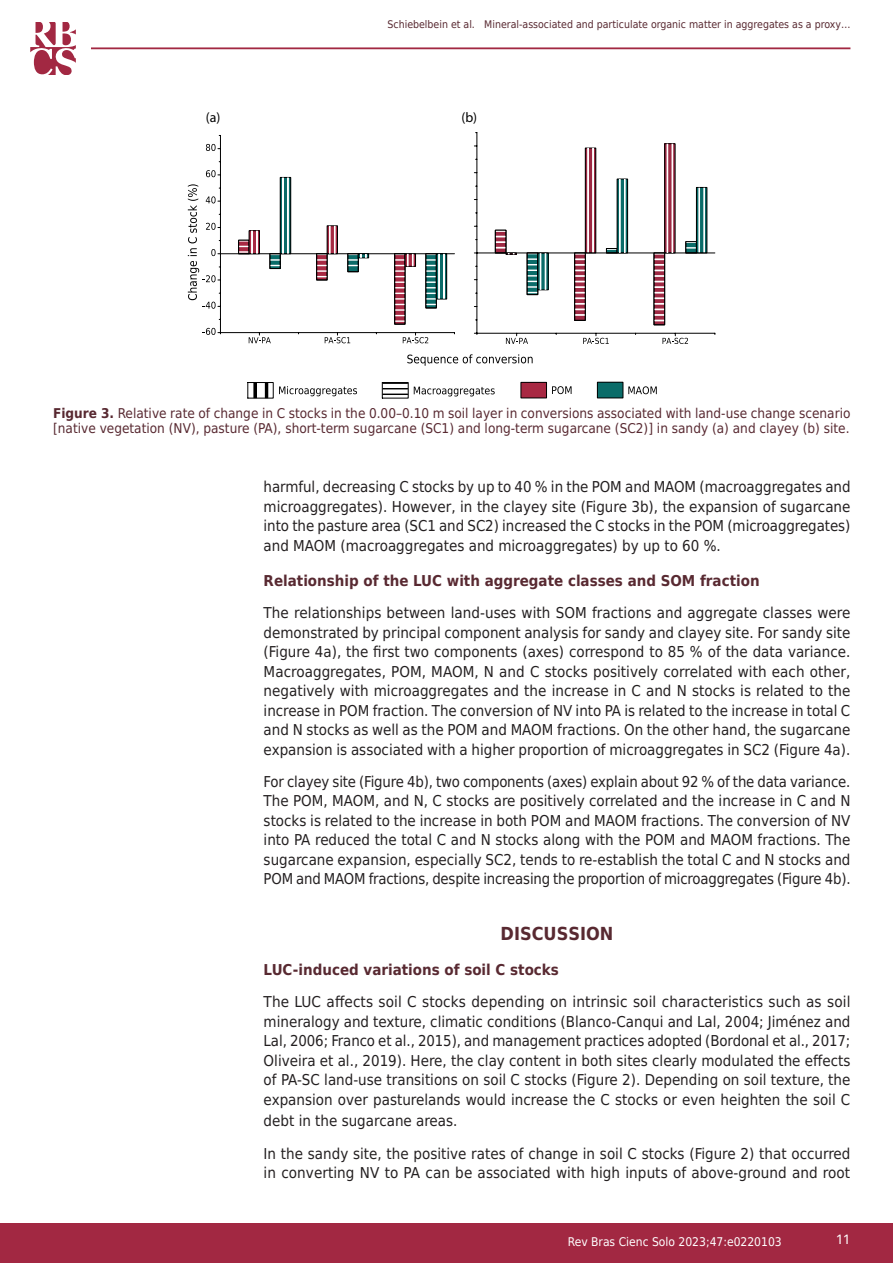
<style>
.page{position:relative;width:893px;height:1263px;background:#fff}
.page>*{position:absolute;margin:0;border:0;box-sizing:border-box;transform-origin:0 0}
.Subtítulo_1{font:700 18px "DejaVu Sans Condensed";color:#582931}
.Texto__EN{font:15px/19.5px "DejaVu Sans Condensed";color:#231f20;text-align:justify}
.Subtítulo_2{font:700 15px "DejaVu Sans Condensed";color:#582931}
.t1{font:13.95px "Myriad Pro";color:#000}
.Tabela_Figura_Título{font:13.5px/14.2px "DejaVu Sans Condensed";color:#582931}
.t2{font:13.5px "Akkurat Pro";color:#fff}
.t3{font:12px "DejaVu Sans Condensed";color:#fff}
.t4{font:10.5px "DejaVu Sans Condensed";color:#582931}
.s1{font-weight:700}
</style>
<div class="page">
<div style="left:0;top:1223px;width:893px;height:40px;background:#a22842"></div>
<hr style="left:91px;top:47px;width:759px;height:2px;background:#a22842">
<svg style="left:30px;top:22px;width:46px;height:52px"></svg>
<div style="left:238px;top:240px;width:11px;height:14px;border:1px solid #000"></div>
<div style="left:317px;top:254px;width:10px;height:26px;background:#c77686"></div>
<div style="left:316px;top:254px;width:11px;height:26px;border:1px solid #000"></div>
<div style="left:249px;top:231px;width:11px;height:23px;border:1px solid #000"></div>
<div style="left:327px;top:226px;width:10px;height:28px;background:#ddacb6"></div>
<div style="left:327px;top:226px;width:11px;height:28px;border:1px solid #000"></div>
<div style="left:405px;top:254px;width:10px;height:12px;background:#dba8b3"></div>
<div style="left:405px;top:254px;width:11px;height:12px;border:1px solid #000"></div>
<div style="left:270px;top:254px;width:10px;height:15px;background:#428e8b"></div>
<svg style="left:272px;top:256px;width:6px;height:10px"></svg>
<div style="left:270px;top:254px;width:10px;height:15px;border:1px solid #000"></div>
<svg style="left:350px;top:266px;width:6px;height:4px"></svg>
<div style="left:348px;top:254px;width:10px;height:18px;border:1px solid #000"></div>
<div style="left:426px;top:254px;width:10px;height:54px;background:#378784"></div>
<svg style="left:428px;top:256px;width:6px;height:49px"></svg>
<div style="left:426px;top:254px;width:10px;height:54px;border:1px solid #000"></div>
<div style="left:280px;top:177px;width:11px;height:77px;background:#0a6c69"></div>
<div style="left:280px;top:177px;width:11px;height:77px;border:1px solid #000"></div>
<div style="left:358px;top:254px;width:11px;height:4px;border:1px solid #000"></div>
<div style="left:436px;top:254px;width:11px;height:45px;background:#0a6c69"></div>
<div style="left:436px;top:254px;width:11px;height:45px;border:1px solid #000"></div>
<div style="left:495px;top:230px;width:11px;height:23px;border:1px solid #000"></div>
<div style="left:575px;top:253px;width:10px;height:67px;background:#9e2943"></div>
<svg style="left:576px;top:258px;width:7px;height:58px"></svg>
<div style="left:574px;top:253px;width:11px;height:67px;border:1px solid #000"></div>
<svg style="left:656px;top:321px;width:7px;height:2px"></svg>
<svg style="left:656px;top:255px;width:7px;height:65px"></svg>
<div style="left:654px;top:253px;width:11px;height:72px;border:1px solid #000"></div>
<div style="left:585px;top:148px;width:11px;height:105px;background:#9e2943"></div>
<div style="left:585px;top:148px;width:11px;height:105px;border:1px solid #000"></div>
<svg style="left:666px;top:146px;width:6px;height:105px"></svg>
<div style="left:664px;top:144px;width:11px;height:109px;border:1px solid #000"></div>
<svg style="left:529px;top:255px;width:7px;height:37px"></svg>
<div style="left:527px;top:253px;width:11px;height:42px;border:1px solid #000"></div>
<div style="left:606px;top:248px;width:11px;height:5px;background:#0a6c69"></div>
<div style="left:606px;top:248px;width:11px;height:5px;border:1px solid #000"></div>
<div style="left:686px;top:242px;width:10px;height:11px;background:#0a6c69"></div>
<svg style="left:688px;top:247px;width:7px;height:2px"></svg>
<div style="left:686px;top:241px;width:11px;height:12px;border:1px solid #000"></div>
<svg style="left:541px;top:255px;width:4px;height:33px"></svg>
<svg style="left:620px;top:181px;width:6px;height:70px"></svg>
<div style="left:617px;top:179px;width:11px;height:74px;border:1px solid #000"></div>
<div style="left:696px;top:187px;width:11px;height:66px;background:#0a6c69"></div>
<div style="left:696px;top:187px;width:11px;height:66px;border:1px solid #000"></div>
<hr style="left:220px;top:135px;width:1px;height:198px;background:#000">
<svg style="left:206px;top:144px;width:14px;height:7px"></svg>
<svg style="left:206px;top:170px;width:14px;height:7px"></svg>
<hr style="left:220px;top:253px;width:234px;height:1px;background:#000">
<hr style="left:220px;top:332px;width:234px;height:1px;background:#000">
<svg style="left:403px;top:333px;width:25px;height:10px"></svg>
<svg style="left:325px;top:333px;width:25px;height:10px"></svg>
<svg style="left:249px;top:333px;width:22px;height:10px"></svg>
<svg style="left:203px;top:328px;width:18px;height:7px"></svg>
<svg style="left:188px;top:184px;width:32px;height:125px"></svg>
<svg style="left:407px;top:354px;width:126px;height:12px"></svg>
<hr style="left:477px;top:133px;width:1px;height:200px;background:#000">
<svg style="left:474px;top:221px;width:3px;height:8px"></svg>
<hr style="left:477px;top:253px;width:238px;height:1px;background:#000">
<hr style="left:477px;top:333px;width:238px;height:1px;background:#000">
<svg style="left:662px;top:333px;width:26px;height:11px"></svg>
<svg style="left:583px;top:333px;width:26px;height:11px"></svg>
<svg style="left:506px;top:333px;width:22px;height:11px"></svg>
<svg style="left:454px;top:328px;width:24px;height:7px"></svg>
<div style="left:521px;top:382px;width:25px;height:16px;background:#a82943"></div>
<div style="left:521px;top:382px;width:26px;height:16px;border:1px solid #000"></div>
<div style="left:597px;top:382px;width:26px;height:16px;background:#0a6c69"></div>
<div style="left:597px;top:382px;width:26px;height:16px;border:1px solid #000"></div>
<svg style="left:414px;top:387px;width:81px;height:9px"></svg>
<svg style="left:279px;top:386px;width:78px;height:10px"></svg>
<svg style="left:628px;top:386px;width:29px;height:8px"></svg>
<svg style="left:382px;top:382px;width:26px;height:16px"></svg>
<svg style="left:552px;top:386px;width:20px;height:8px"></svg>
<svg style="left:248px;top:382px;width:25px;height:16px"></svg>
<div style="left:254px;top:382px;width:3px;height:16px;border:1px solid #000"></div>
<div style="left:265px;top:382px;width:3px;height:16px;border:1px solid #000"></div>
<div style="left:698px;top:188px;width:2px;height:64px;border:1px solid #fff"></div>
<div style="left:703px;top:188px;width:2px;height:64px;border:1px solid #fff"></div>
<div style="left:587px;top:148px;width:2px;height:104px;border:1px solid #fff"></div>
<div style="left:592px;top:148px;width:2px;height:104px;border:1px solid #fff"></div>
<svg style="left:496px;top:230px;width:21px;height:25px"></svg>
<div style="left:438px;top:254px;width:2px;height:45px;border:1px solid #fff"></div>
<div style="left:443px;top:254px;width:2px;height:45px;border:1px solid #fff"></div>
<svg style="left:395px;top:254px;width:18px;height:68px"></svg>
<svg style="left:348px;top:254px;width:19px;height:12px"></svg>
<svg style="left:317px;top:226px;width:18px;height:51px"></svg>
<div style="left:282px;top:178px;width:2px;height:75px;border:1px solid #fff"></div>
<div style="left:287px;top:178px;width:2px;height:75px;border:1px solid #fff"></div>
<svg style="left:239px;top:231px;width:17px;height:22px"></svg>
<p class="t4" style="left:388px;top:16px;width:464px">Schiebelbein et al. Mineral-associated and particulate organic matter in aggregates as a proxy…</p>
<p class="t1" style="left:206px;top:109px;width:16px">(a)</p>
<p class="t1" style="left:461px;top:109px;width:17px">(b)</p>
<p class="Tabela_Figura_Título" style="left:53px;top:406px;width:799px"><span class="s1">Figure 3.</span> Relative rate of change in C stocks in the 0.00–0.10 m soil layer in conversions associated with land-use change scenario [native vegetation (NV), pasture (PA), short-term sugarcane (SC1) and long-term sugarcane (SC2)] in sandy (a) and clayey (b) site.</p>
<p class="Texto__EN" style="left:264px;top:477px;width:588px">harmful, decreasing C stocks by up to 40 % in the POM and MAOM (macroaggregates and microaggregates). However, in the clayey site (Figure 3b), the expansion of sugarcane into the pasture area (SC1 and SC2) increased the C stocks in the POM (microaggregates) and MAOM (macroaggregates and microaggregates) by up to 60 %.</p>
<p class="Subtítulo_2" style="left:264px;top:568px;width:498px">Relationship of the LUC with aggregate classes and SOM fraction</p>
<p class="Texto__EN" style="left:264px;top:603px;width:588px">The relationships between land-uses with SOM fractions and aggregate classes were demonstrated by principal component analysis for sandy and clayey site. For sandy site (Figure 4a), the first two components (axes) correspond to 85 % of the data variance.<br>Macroaggregates, POM, MAOM, N and C stocks positively correlated with each other, negatively with microaggregates and the increase in C and N stocks is related to the increase in POM fraction. The conversion of NV into PA is related to the increase in total C and N stocks as well as the POM and MAOM fractions. On the other hand, the sugarcane expansion is associated with a higher proportion of microaggregates in SC2 (Figure 4a).</p>
<p class="Texto__EN" style="left:264px;top:771px;width:588px">For clayey site (Figure 4b), two components (axes) explain about 92 % of the data variance.<br>The POM, MAOM, and N, C stocks are positively correlated and the increase in C and N stocks is related to the increase in both POM and MAOM fractions. The conversion of NV into PA reduced the total C and N stocks along with the POM and MAOM fractions. The sugarcane expansion, especially SC2, tends to re-establish the total C and N stocks and POM and MAOM fractions, despite increasing the proportion of microaggregates (Figure 4b).</p>
<p class="Subtítulo_1" style="left:501px;top:919px;width:114px">DISCUSSION</p>
<p class="Subtítulo_2" style="left:264px;top:957px;width:297px">LUC-induced variations of soil C stocks</p>
<p class="Texto__EN" style="left:264px;top:992px;width:588px">The LUC affects soil C stocks depending on intrinsic soil characteristics such as soil mineralogy and texture, climatic conditions (Blanco-Canqui and Lal, 2004; Jiménez and Lal, 2006; Franco et al., 2015), and management practices adopted (Bordonal et al., 2017; Oliveira et al., 2019). Here, the clay content in both sites clearly modulated the effects of PA-SC land-use transitions on soil C stocks (Figure 2). Depending on soil texture, the expansion over pasturelands would increase the C stocks or even heighten the soil C</p>
<p class="Texto__EN" style="left:264px;top:1111px;width:195px">debt in the sugarcane areas.</p>
<p class="Texto__EN" style="left:264px;top:1143px;width:588px">In the sandy site, the positive rates of change in soil C stocks (Figure 2) that occurred in converting NV to PA can be associated with high inputs of above-ground and root</p>
<p class="t3" style="left:568px;top:1231px;width:215px">Rev Bras Cienc Solo 2023;47:e0220103</p>
<p class="t2" style="left:836px;top:1231px;width:16px">11</p>
</div>
